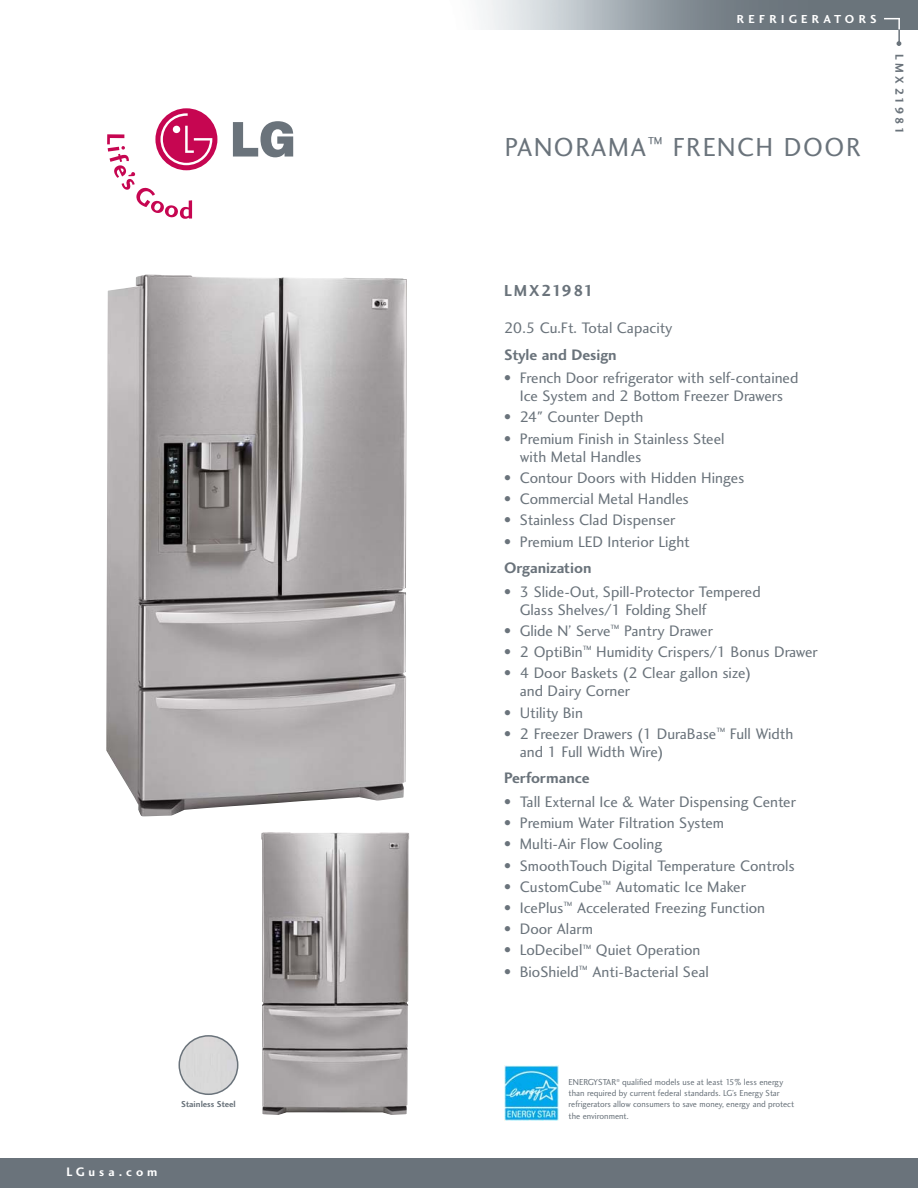
<style>
.page{position:relative;width:918px;height:1188px;background:#fff}
.page>*{position:absolute;margin:0;border:0;box-sizing:border-box;transform-origin:0 0}
.t1{font:27px "Charlotte Sans Book Plain";letter-spacing:.06em;color:#6a737b}
.t2{font:16.5px "Charlotte Sans Bold Plain";letter-spacing:.1em;color:#6a737b}
.t3{font:15.75px/18px "Charlotte Sans Book Plain";color:#6a737b}
.t4{font:15.75px "Charlotte Sans Bold Plain";color:#6a737b}
.t5{font:12.75px "Charlotte Sans Bold Plain";letter-spacing:.315em;color:#fff}
.t6{font:12px "Charlotte Sans Bold Plain";letter-spacing:.365em;color:#fff}
.t7{font:12px "Charlotte Sans Bold Plain";letter-spacing:.285em;color:#6a737b}
.t8{font:9px/11.2px "Charlotte Sans Book Plain";color:#6a737b}
.t9{font:9px "Charlotte Sans Bold Plain";color:#6a737b}
</style>
<div class="page">
<img style="left:106px;top:275px;width:301px;height:541px">
<svg style="left:233px;top:121px;width:60px;height:36px"></svg>
<div style="left:155px;top:108px;width:62px;height:62px;background:#c60651;border-radius:50%"></div>
<svg style="left:107px;top:113px;width:105px;height:106px"></svg>
<svg style="left:179px;top:1035px;width:59px;height:60px"></svg>
<div style="left:0;top:1158px;width:918px;height:30px;background:#6a737b"></div>
<svg style="left:884px;top:18px;width:17px;height:28px"></svg>
<img style="left:262px;top:832px;width:147px;height:283px">
<img style="left:504px;top:1065px;width:54px;height:55px">
<p class="t5" style="left:66px;top:1167px;width:93px">LGusa.com</p>
<p class="t9" style="left:181px;top:1100px;width:56px">Stainless Steel</p>
<p class="t6" style="left:737px;top:14px;width:141px">REFRIGERATORS</p>
<h1 class="t1" style="left:505px;top:136px;width:358px">PANORAMA<sup>™</sup> FRENCH DOOR</h1>
<p class="t7" style="left:904px;top:54px;width:82px;rotate:90deg">LMX21981</p>
<p class="t2" style="left:504px;top:284px;width:91px">LMX21981</p>
<p class="t3" style="left:504px;top:320px;width:170px">20.5 Cu.Ft. Total Capacity</p>
<p class="t4" style="left:504px;top:348px;width:114px">Style and Design</p>
<p class="t3" style="left:504px;top:370px;width:296px;text-align:center">• French Door refrigerator with self-contained<br>Ice System and 2 Bottom Freezer Drawers</p>
<p class="t3" style="left:504px;top:409px;width:141px">• 24" Counter Depth</p>
<p class="t3" style="left:520px;top:431px;width:206px;text-indent:-16px">• Premium Finish in Stainless Steel with Metal Handles</p>
<p class="t3" style="left:504px;top:470px;width:242px">• Contour Doors with Hidden Hinges</p>
<p class="t3" style="left:504px;top:491px;width:186px">• Commercial Metal Handles</p>
<p class="t3" style="left:504px;top:512px;width:173px">• Stainless Clad Dispenser</p>
<p class="t3" style="left:504px;top:534px;width:187px">• Premium LED Interior Light</p>
<p class="t4" style="left:504px;top:562px;width:89px">Organization</p>
<p class="t3" style="left:520px;top:584px;width:242px;text-indent:-16px">• 3 Slide-Out, Spill-Protector Tempered<br>Glass Shelves/1 Folding Shelf</p>
<p class="t3" style="left:504px;top:623px;width:210px">• Glide N’ Serve<sup>™</sup> Pantry Drawer</p>
<p class="t3" style="left:504px;top:644px;width:315px">• 2 OptiBin<sup>™</sup> Humidity Crispers/1 Bonus Drawer</p>
<p class="t3" style="left:520px;top:665px;width:233px;text-indent:-16px">• 4 Door Baskets (2 Clear gallon size) and Dairy Corner</p>
<p class="t3" style="left:504px;top:705px;width:80px">• Utility Bin</p>
<p class="t3" style="left:520px;top:726px;width:275px;text-indent:-16px">• 2 Freezer Drawers (1 DuraBase<sup>™</sup> Full Width and 1 Full Width Wire)</p>
<p class="t4" style="left:504px;top:772px;width:87px">Performance</p>
<p class="t3" style="left:504px;top:794px;width:293px">• Tall External Ice &amp; Water Dispensing Center</p>
<p class="t3" style="left:504px;top:815px;width:221px">• Premium Water Filtration System</p>
<p class="t3" style="left:504px;top:836px;width:159px">• Multi-Air Flow Cooling</p>
<p class="t3" style="left:504px;top:858px;width:292px">• SmoothTouch Digital Temperature Controls</p>
<p class="t3" style="left:504px;top:879px;width:243px">• CustomCube<sup>™</sup> Automatic Ice Maker</p>
<p class="t3" style="left:504px;top:900px;width:262px">• IcePlus<sup>™</sup> Accelerated Freezing Function</p>
<p class="t3" style="left:504px;top:921px;width:90px">• Door Alarm</p>
<p class="t3" style="left:504px;top:943px;width:198px">• LoDecibel<sup>™</sup> Quiet Operation</p>
<p class="t3" style="left:504px;top:964px;width:206px">• BioShield<sup>™</sup> Anti-Bacterial Seal</p>
<p class="t8" style="left:569px;top:1077px;width:227px">ENERGYSTAR<sup>®</sup> qualified models use at least 15% less energy than required by current federal standards. LG’s Energy Star refrigerators allow consumers to save money, energy and protect the environment.</p>
</div>
